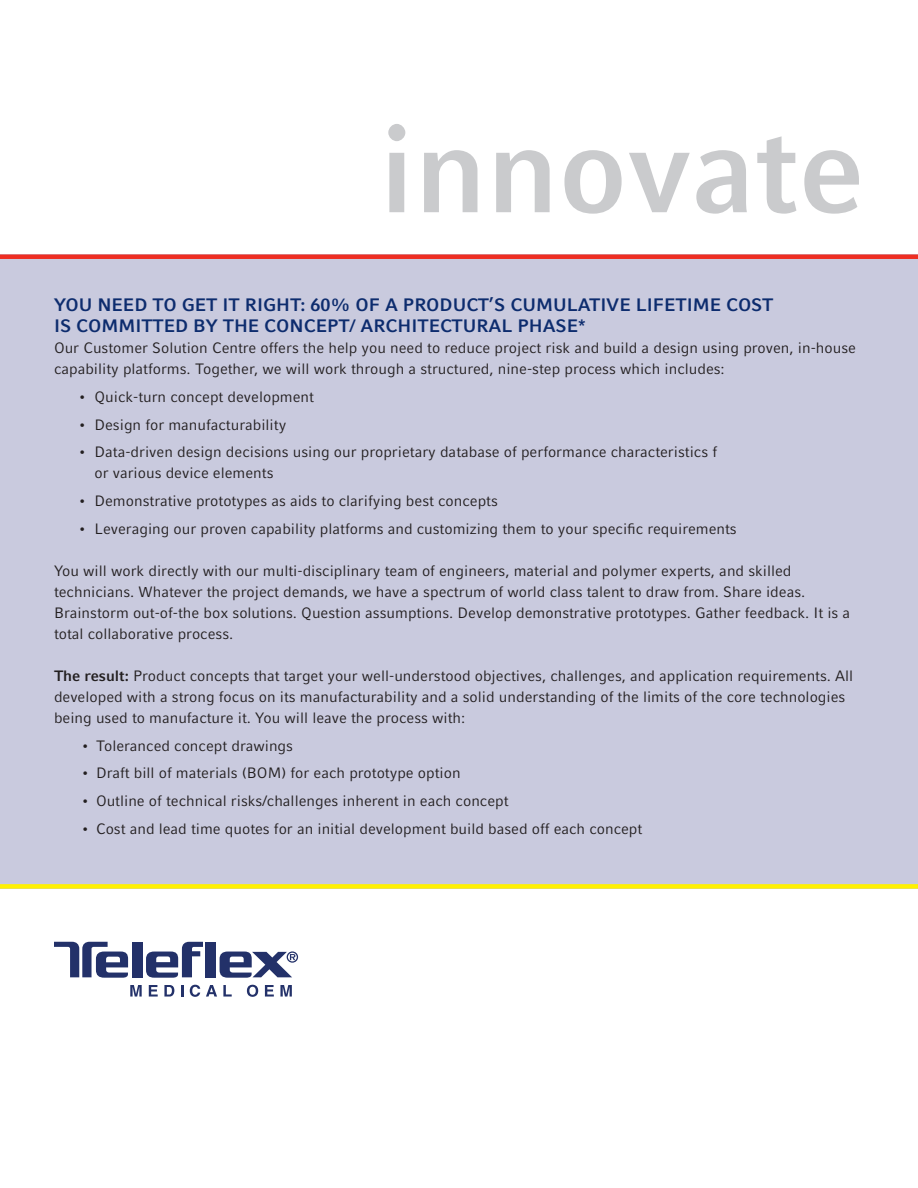
<style>
.page{position:relative;width:918px;height:1188px;background:#fff}
.page>*{position:absolute;margin:0;border:0;box-sizing:border-box;transform-origin:0 0}
.t1{font:700 120px "Compatil Fact LT Pro";color:#cacbcd}
.t2{font:700 18px/21px "Compatil Fact LT Pro";color:#0d2c6e}
.t3{font:15px/21px "Compatil Fact LT Pro";color:#231f20}
.s1{font-weight:700}
</style>
<div class="page">
<div style="left:0;top:254px;width:918px;height:635px;background:#c9cade"></div>
<div style="left:0;top:254px;width:918px;height:5px;background:#ee2e22"></div>
<div style="left:0;top:884px;width:918px;height:5px;background:#fff101"></div>
<svg style="left:130px;top:985px;width:12px;height:12px"></svg>
<svg style="left:149px;top:985px;width:9px;height:12px"></svg>
<svg style="left:164px;top:985px;width:10px;height:12px"></svg>
<svg style="left:181px;top:985px;width:2px;height:12px"></svg>
<svg style="left:190px;top:985px;width:10px;height:12px"></svg>
<svg style="left:206px;top:985px;width:11px;height:12px"></svg>
<svg style="left:223px;top:985px;width:9px;height:12px"></svg>
<svg style="left:247px;top:985px;width:11px;height:12px"></svg>
<svg style="left:265px;top:985px;width:9px;height:12px"></svg>
<svg style="left:280px;top:985px;width:12px;height:12px"></svg>
<div style="left:206px;top:942px;width:10px;height:35px;background:#233169"></div>
<svg style="left:146px;top:942px;width:57px;height:36px"></svg>
<div style="left:132px;top:942px;width:10px;height:35px;background:#233169"></div>
<svg style="left:220px;top:951px;width:78px;height:27px"></svg>
<svg style="left:54px;top:942px;width:74px;height:36px"></svg>
<h1 class="t1" style="left:379px;top:100px;width:487px">innovate</h1>
<p class="t2" style="left:54px;top:294px;width:721px">YOU NEED TO GET IT RIGHT: 60% OF A PRODUCT’S CUMULATIVE LIFETIME COST<br>IS COMMITTED BY THE CONCEPT/ ARCHITECTURAL PHASE*</p>
<p class="t3" style="left:54px;top:337px;width:804px">Our Customer Solution Centre offers the help you need to reduce project risk and build a design using proven, in-house capability platforms. Together, we will work through a structured, nine-step process which includes:</p>
<p class="t3" style="left:78px;top:386px;width:238px">• Quick-turn concept development</p>
<p class="t3" style="left:78px;top:414px;width:210px">• Design for manufacturability</p>
<p class="t3" style="left:94px;top:442px;width:624px;text-indent:-16px">• Data-driven design decisions using our proprietary database of performance characteristics f or various device elements</p>
<p class="t3" style="left:78px;top:490px;width:421px">• Demonstrative prototypes as aids to clarifying best concepts</p>
<p class="t3" style="left:78px;top:518px;width:660px">• Leveraging our proven capability platforms and customizing them to your specific requirements</p>
<p class="t3" style="left:54px;top:560px;width:798px">You will work directly with our multi-disciplinary team of engineers, material and polymer experts, and skilled technicians. Whatever the project demands, we have a spectrum of world class talent to draw from. Share ideas.<br>Brainstorm out-of-the box solutions. Question assumptions. Develop demonstrative prototypes. Gather feedback. It is a total collaborative process.</p>
<p class="t3" style="left:54px;top:665px;width:801px"><span class="s1">The result:</span> Product concepts that target your well-understood objectives, challenges, and application requirements. All developed with a strong focus on its manufacturability and a solid understanding of the limits of the core technologies being used to manufacture it. You will leave the process with:</p>
<p class="t3" style="left:81px;top:735px;width:214px">• Toleranced concept drawings</p>
<p class="t3" style="left:81px;top:763px;width:381px">• Draft bill of materials (BOM) for each prototype option</p>
<p class="t3" style="left:81px;top:790px;width:429px">• Outline of technical risks/challenges inherent in each concept</p>
<p class="t3" style="left:81px;top:818px;width:563px">• Cost and lead time quotes for an initial development build based off each concept</p>
</div>
